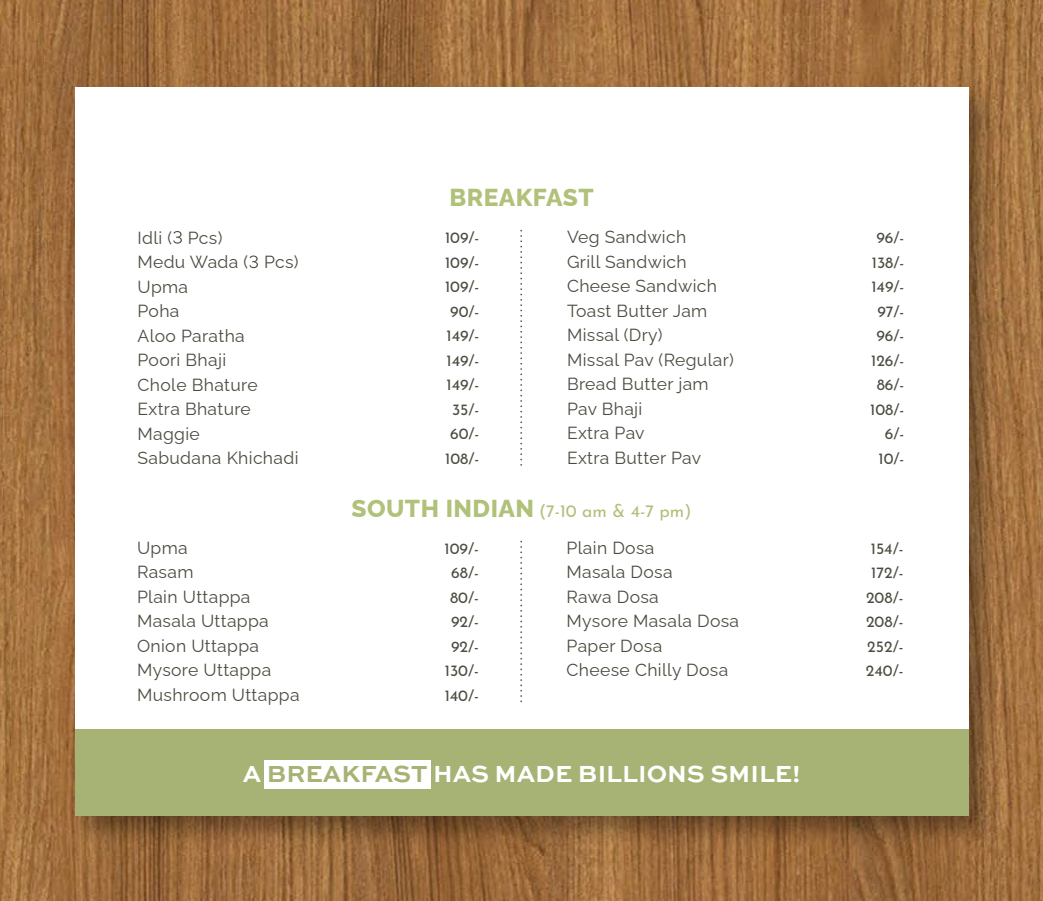
<style>
.page{position:relative;width:1043px;height:901px;background:#fff}
.page>*{position:absolute;margin:0;border:0;box-sizing:border-box;transform-origin:0 0}
.t1{font:700 24.5px "Sweet Sans Pro";color:#fff}
.t2{font:800 24.5px "Raleway";letter-spacing:.02em;color:#b0c179}
.t3{font:17.5px/24.5px "Raleway";letter-spacing:.02em;color:#4d4c41}
.t4{font:17.5px "Josefin Sans";color:#b0c179}
.t5{font:15.75px/24.5px "Josefin Sans";color:#4d4c41;text-align:center}
.s1{font-family:"Raleway";font-weight:800;font-size:24.5px}
.s2{color:#a6b375}
</style>
<div class="page">
<img style="left:0;top:0;width:1042px;height:900px">
<img style="left:60px;top:73px;width:946px;height:782px">
<div style="left:75px;top:88px;width:892px;height:728px;background:#a6b375"></div>
<div style="left:75px;top:88px;width:892px;height:641px;background:#fff"></div>
<svg style="left:173px;top:231px;width:9px;height:12px"></svg>
<svg style="left:249px;top:255px;width:9px;height:13px"></svg>
<svg style="left:520px;top:230px;width:2px;height:236px"></svg>
<svg style="left:520px;top:541px;width:2px;height:161px"></svg>
<div style="left:264px;top:760px;width:166px;height:28px;background:#fff"></div>
<p class="t3" style="left:137px;top:223px;width:162px">Idli ( Pcs)<br>Medu Wada ( Pcs)<br>Upma<br>Poha<br>Aloo Paratha<br>Poori Bhaji<br>Chole Bhature<br>Extra Bhature<br>Maggie<br>Sabudana Khichadi</p>
<h1 class="t2" style="left:449px;top:178px;width:145px">BREAKFAST</h1>
<p class="t5" style="left:445px;top:224px;width:36px">109/-<br>109/-<br>109/-<br>90/-<br>149/-<br>149/-<br>149/-<br>35/-<br>60/-<br>108/-</p>
<p class="t3" style="left:566px;top:223px;width:168px">Veg Sandwich<br>Grill Sandwich<br>Cheese Sandwich<br>Toast Butter Jam<br>Missal (Dry)<br>Missal Pav (Regular)<br>Bread Butter jam<br>Pav Bhaji<br>Extra Pav<br>Extra Butter Pav</p>
<p class="t5" style="left:869px;top:224px;width:36px;text-align:right">96/-<br>138/-<br>149/-<br>97/-<br>96/-<br>126/-<br>86/-<br>108/-<br>6/-<br>10/-</p>
<p class="t4" style="left:351px;top:497px;width:341px"><span class="s1">SOUTH INDIAN</span> (7-10 am &amp; 4-7 pm)</p>
<p class="t3" style="left:137px;top:533px;width:164px">Upma<br>Rasam<br>Plain Uttappa<br>Masala Uttappa<br>Onion Uttappa<br>Mysore Uttappa<br>Mushroom Uttappa</p>
<p class="t5" style="left:444px;top:534px;width:36px">109/-<br>68/-<br>80/-<br>92/-<br>92/-<br>130/-<br>140/-</p>
<p class="t3" style="left:566px;top:533px;width:174px">Plain Dosa<br>Masala Dosa<br>Rawa Dosa<br>Mysore Masala Dosa<br>Paper Dosa<br>Cheese Chilly Dosa</p>
<p class="t5" style="left:865px;top:534px;width:39px">154/-<br>172/-<br>208/-<br>208/-<br>252/-<br>240/-</p>
<h1 class="t1" style="left:242px;top:755px;width:559px">A <span class="s2">BREAKFAST</span> HAS MADE BILLIONS SMILE!</h1>
</div>
